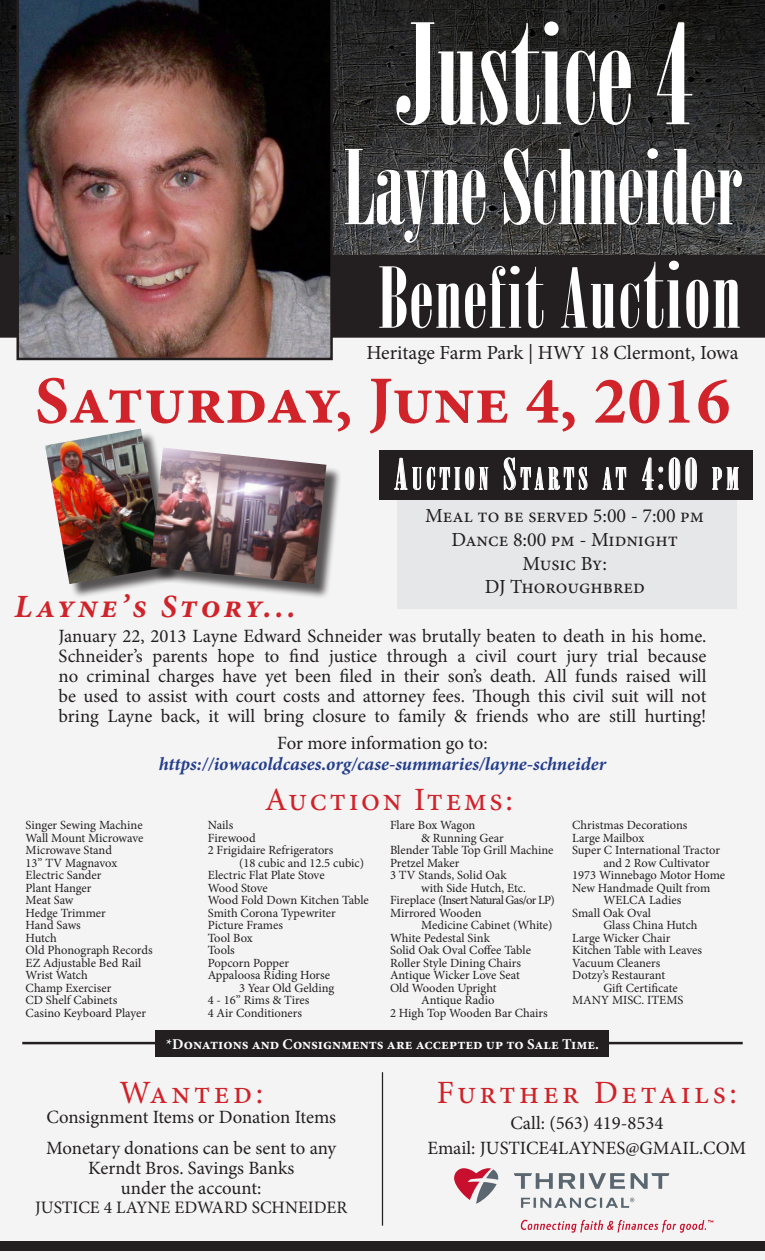
<style>
.page{position:relative;width:765px;height:1260px;background:#fff}
.page>*{position:absolute;margin:0;border:0;box-sizing:border-box;transform-origin:0 0}
.t1{font:138.75px "Onyx";color:#fff}
.t2{font:102.5px "Onyx";color:#fff}
.t3{font:83.75px "Onyx";letter-spacing:.02em;color:#fff;scale:1.08 1}
.t4{font:700 67.5px "Minion Pro";letter-spacing:.01em;color:#d1232a}
.t5{font:32.5px "Minion Pro";letter-spacing:.095em;color:#d1232a}
.t6{font:italic 700 32.5px "Minion Pro";letter-spacing:.105em;color:#d1232a}
.t7{font:29.75px "Onyx";letter-spacing:.155em;color:#fff}
.t8{font:20px/23.5px "Minion Pro";color:#231f20;text-align:center}
.t9{font:18.75px/20px "Minion Pro";color:#231f20;text-align:center}
.t10{font:italic 700 18.75px "Minion Pro";color:#253f8e}
.t11{font:17.5px "Minion Pro";color:#231f20}
.t12{font:700 15px "Minion Pro";color:#fff}
.t13{font:12.5px/12.5px "Minion Pro";letter-spacing:-.005em;color:#231f20}
.t14{font:12.5px "Minion Pro";letter-spacing:-.05em;color:#231f20}
.s1{font-size:90.62px}
.s2{font-size:42.5px}
</style>
<div class="page">
<div style="left:0;top:266px;width:765px;height:994px;background:#f4f4f4"></div>
<svg style="left:0;top:0;width:765px;height:255px;background:#2f2f2f"></svg>
<div style="left:0;top:255px;width:765px;height:83px;background:#231f20"></div>
<img style="left:16px;top:0;width:317px;height:360px">
<div style="left:397px;top:494px;width:339px;height:114px;background:#e6e7e9"></div>
<div style="left:380px;top:450px;width:373px;height:49px;background:#231f20"></div>
<svg style="left:394px;top:458px;width:94px;height:32px"></svg>
<svg style="left:504px;top:458px;width:83px;height:32px"></svg>
<svg style="left:603px;top:467px;width:23px;height:23px"></svg>
<svg style="left:642px;top:457px;width:21px;height:33px"></svg>
<svg style="left:669px;top:458px;width:11px;height:32px"></svg>
<svg style="left:686px;top:458px;width:11px;height:32px"></svg>
<svg style="left:712px;top:467px;width:27px;height:23px"></svg>
<hr style="left:382px;top:1072px;width:1px;height:154px;background:#231f20">
<img style="left:454px;top:1168px;width:260px;height:65px">
<div style="left:47px;top:431px;width:134px;height:168px;background:#231f20;opacity:.75"></div>
<img style="left:45px;top:429px;width:120px;height:155px">
<div style="left:153px;top:450px;width:188px;height:149px;background:#231f20;opacity:.75"></div>
<img style="left:151px;top:448px;width:175px;height:136px">
<div style="left:0;top:1241px;width:765px;height:10px;background:#231f20"></div>
<hr style="left:22px;top:1042px;width:721px;height:2px;background:#231f20">
<div style="left:156px;top:1030px;width:453px;height:27px;background:#231f20"></div>
<h1 class="t1" style="left:395px;top:1px;width:299px">Justice 4</h1>
<h2 class="t2" style="left:345px;top:133px;width:400px">Layne Schneider</h2>
<h3 class="t3" style="left:379px;top:253px;width:337px">Benefit Auc<span class="s1">tion</span></h3>
<h3 class="t8" style="left:366px;top:340px;width:374px">Heritage Farm Park | HWY 18 Clermont, Iowa</h3>
<h3 class="t4" style="left:35px;top:354px;width:697px">Saturday, June 4, 2016</h3>
<h3 class="t7" style="left:395px;top:463px;width:346px"><span class="s2">A</span>UCTION <span class="s2">S</span>TARTS AT <span class="s2">4:00</span> PM</h3>
<h3 class="t8" style="left:425px;top:504px;width:280px">Meal to be served 5:00 - 7:00 pm<br>Dance 8:00 pm - Midnight<br>Music By:<br>DJ Thoroughbred</h3>
<p class="t9" style="left:59px;top:626px;width:649px;text-align:justify">January 22, 2013 Layne Edward Schneider was brutally beaten to death in his home.<br>Schneider’s parents hope to find justice through a civil court jury trial because no criminal charges have yet been filed in their son’s death. All funds raised will be used to assist with court costs and attorney fees. Though this civil suit will not bring Layne back, it will bring closure to family &amp; friends who are still hurting!</p>
<h3 class="t6" style="left:14px;top:583px;width:283px">Layne’s Story...</h3>
<h3 class="t9" style="left:277px;top:733px;width:212px">For more information go to:</h3>
<h3 class="t10" style="left:159px;top:751px;width:449px">https://iowacoldcases.org/case-summaries/layne-schneider</h3>
<h3 class="t5" style="left:265px;top:778px;width:250px">Auction Items:</h3>
<p class="t13" style="left:26px;top:819px;width:128px">Singer Sewing Machine<br>Wall Mount Microwave<br>Microwave Stand<br>13” TV Magnavox<br>Electric Sander<br>Plant Hanger<br>Meat Saw<br>Hedge Trimmer<br>Hand Saws<br>Hutch<br>Old Phonograph Records<br>EZ Adjustable Bed Rail<br>Wrist Watch<br>Champ Exerciser<br>CD Shelf Cabinets<br>Casino Keyboard Player</p>
<p class="t13" style="left:208px;top:819px;width:27px">Nails</p>
<p class="t13" style="left:572px;top:819px;width:117px">Christmas Decorations</p>
<p class="t13" style="left:572px;top:832px;width:74px">Large Mailbox</p>
<p class="t13" style="left:572px;top:844px;width:149px">Super C International Tractor</p>
<p class="t13" style="left:603px;top:857px;width:108px">and 2 Row Cultivator</p>
<p class="t13" style="left:572px;top:869px;width:155px">1973 Winnebago Motor Home</p>
<p class="t13" style="left:572px;top:882px;width:140px">New Handmade Quilt from</p>
<p class="t13" style="left:603px;top:894px;width:79px">WELCA Ladies</p>
<p class="t13" style="left:572px;top:907px;width:80px">Small Oak Oval</p>
<p class="t13" style="left:603px;top:919px;width:96px">Glass China Hutch</p>
<p class="t13" style="left:572px;top:932px;width:100px">Large Wicker Chair</p>
<p class="t13" style="left:572px;top:944px;width:131px">Kitchen Table with Leaves</p>
<p class="t13" style="left:572px;top:957px;width:90px">Vacuum Cleaners</p>
<p class="t13" style="left:572px;top:969px;width:95px">Dotzy’s Restaurant</p>
<p class="t13" style="left:603px;top:982px;width:76px">Gift Certificate</p>
<p class="t13" style="left:572px;top:994px;width:113px">MANY MISC. ITEMS</p>
<p class="t12" style="left:166px;top:1033px;width:434px">*Donations and Consignments are accepted up to Sale Time.</p>
<p class="t13" style="left:390px;top:819px;width:87px">Flare Box Wagon</p>
<p class="t13" style="left:421px;top:832px;width:84px">&amp; Running Gear</p>
<p class="t13" style="left:390px;top:844px;width:165px">Blender Table Top Grill Machine</p>
<p class="t13" style="left:390px;top:857px;width:71px">Pretzel Maker</p>
<p class="t13" style="left:390px;top:869px;width:118px">3 TV Stands, Solid Oak</p>
<p class="t13" style="left:421px;top:882px;width:106px">with Side Hutch, Etc.</p>
<p class="t14" style="left:390px;top:892px;width:166px">Fireplace (Insert Natural Gas/or LP)</p>
<p class="t13" style="left:390px;top:907px;width:93px">Mirrored Wooden</p>
<p class="t13" style="left:421px;top:919px;width:133px">Medicine Cabinet (White)</p>
<p class="t13" style="left:390px;top:932px;width:101px">White Pedestal Sink</p>
<p class="t13" style="left:390px;top:944px;width:143px">Solid Oak Oval Coffee Table</p>
<p class="t13" style="left:390px;top:957px;width:133px">Roller Style Dining Chairs</p>
<p class="t13" style="left:390px;top:969px;width:131px">Antique Wicker Love Seat</p>
<p class="t13" style="left:390px;top:982px;width:108px">Old Wooden Upright</p>
<p class="t13" style="left:421px;top:994px;width:75px">Antique Radio</p>
<p class="t13" style="left:390px;top:1007px;width:159px">2 High Top Wooden Bar Chairs</p>
<p class="t13" style="left:208px;top:832px;width:49px">Firewood</p>
<p class="t13" style="left:208px;top:844px;width:127px">2 Frigidaire Refrigerators</p>
<p class="t13" style="left:239px;top:857px;width:127px">(18 cubic and 12.5 cubic)</p>
<p class="t13" style="left:208px;top:869px;width:118px">Electric Flat Plate Stove</p>
<p class="t13" style="left:208px;top:882px;width:61px">Wood Stove</p>
<p class="t13" style="left:208px;top:894px;width:163px">Wood Fold Down Kitchen Table</p>
<p class="t13" style="left:208px;top:907px;width:130px">Smith Corona Typewriter</p>
<p class="t13" style="left:208px;top:919px;width:77px">Picture Frames</p>
<p class="t13" style="left:208px;top:932px;width:46px">Tool Box</p>
<p class="t13" style="left:208px;top:944px;width:28px">Tools</p>
<p class="t13" style="left:208px;top:957px;width:83px">Popcorn Popper</p>
<p class="t13" style="left:208px;top:969px;width:124px">Appaloosa Riding Horse</p>
<p class="t13" style="left:239px;top:982px;width:97px">3 Year Old Gelding</p>
<p class="t13" style="left:208px;top:994px;width:103px">4 - 16” Rims &amp; Tires</p>
<p class="t13" style="left:208px;top:1007px;width:96px">4 Air Conditioners</p>
<h3 class="t5" style="left:119px;top:1071px;width:145px">Wanted:</h3>
<h3 class="t9" style="left:46px;top:1101px;width:291px;line-height:31.2px;text-align:left">Consignment Items or Donation Items<br>Monetary donations can be sent to any</h3>
<h3 class="t9" style="left:88px;top:1158px;width:207px">Kerndt Bros. Savings Banks under the account:</h3>
<h3 class="t11" style="left:35px;top:1196px;width:314px">JUSTICE 4 LAYNE EDWARD SCHNEIDER</h3>
<h3 class="t5" style="left:437px;top:1071px;width:302px">Further Details:</h3>
<h3 class="t9" style="left:427px;top:1110px;width:320px;line-height:25.6px">Call: (563) 419-8534<br>Email: JUSTICE4LAYNES@GMAIL.COM</h3>
</div>
